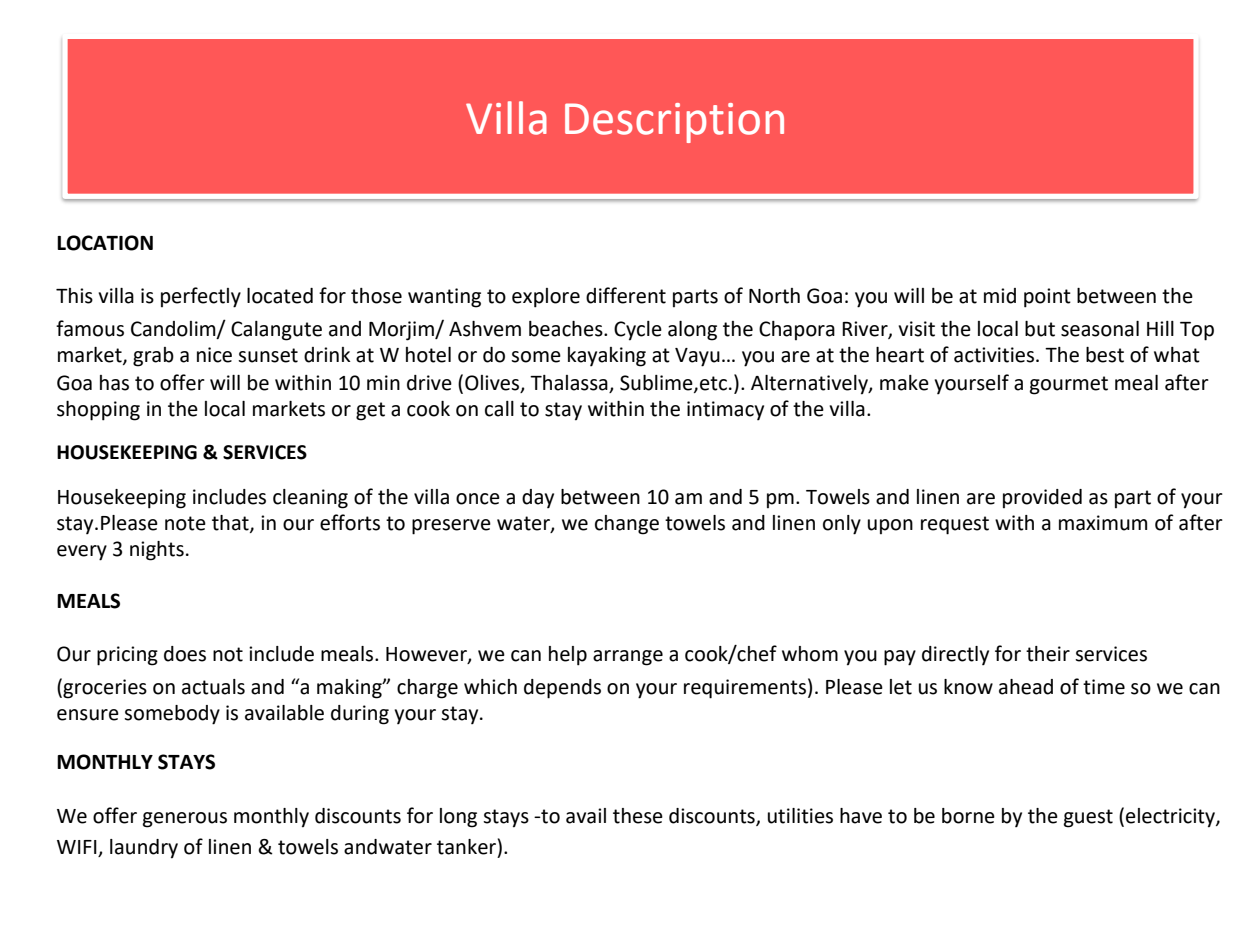
<style>
.page{position:relative;width:1260px;height:945px;background:#fff}
.page>*{position:absolute;margin:0;border:0;box-sizing:border-box;transform-origin:0 0}
.t1{font:48.82px "Calibri";color:#fff}
.t2{font:22.57px/25.9px "Calibri";color:#000;text-align:justify}
.t3{font:700 22.57px "Calibri";color:#000}
.t4{font:700 21.7px "Calibri";color:#000}
</style>
<div class="page">
<div style="left:65px;top:36px;width:1131px;height:160px;background:#ff5757"></div>
<div style="left:62px;top:34px;width:1137px;height:165px;border:5px solid #fff"></div>
<p class="t1" style="left:465px;top:98px;width:324px">Villa Description</p>
<p class="t3" style="left:56px;top:233px;width:99px">LOCATION</p>
<p class="t2" style="left:56px;top:285px;width:1138px">This villa is perfectly located for those wanting to explore different parts of North Goa: you will be at mid point between the</p>
<p class="t2" style="left:56px;top:318px;width:1160px">famous Candolim/ Calangute and Morjim/ Ashvem beaches. Cycle along the Chapora River, visit the local but seasonal Hill Top</p>
<p class="t2" style="left:56px;top:344px;width:1145px">market, grab a nice sunset drink at W hotel or do some kayaking at Vayu… you are at the heart of activities. The best of what</p>
<p class="t2" style="left:56px;top:371px;width:1154px">Goa has to offer will be within 10 min drive (Olives, Thalassa, Sublime,etc.). Alternatively, make yourself a gourmet meal after</p>
<p class="t2" style="left:56px;top:397px;width:817px">shopping in the local markets or get a cook on call to stay within the intimacy of the villa.</p>
<p class="t4" style="left:56px;top:442px;width:252px">HOUSEKEEPING &amp; SERVICES</p>
<p class="t2" style="left:56px;top:486px;width:1168px">Housekeeping includes cleaning of the villa once a day between 10 am and 5 pm. Towels and linen are provided as part of your stay.Please note that, in our efforts to preserve water, we change towels and linen only upon request with a maximum of after every 3 nights.</p>
<p class="t3" style="left:56px;top:591px;width:66px">MEALS</p>
<p class="t2" style="left:56px;top:643px;width:1093px">Our pricing does not include meals. However, we can help arrange a cook/chef whom you pay directly for their services</p>
<p class="t2" style="left:56px;top:676px;width:1166px">(groceries on actuals and “a making” charge which depends on your requirements). Please let us know ahead of time so we can</p>
<p class="t2" style="left:56px;top:702px;width:429px">ensure somebody is available during your stay.</p>
<p class="t3" style="left:56px;top:753px;width:161px">MONTHLY STAYS</p>
<p class="t2" style="left:56px;top:804px;width:1166px">We offer generous monthly discounts for long stays -to avail these discounts, utilities have to be borne by the guest (electricity,</p>
<p class="t2" style="left:56px;top:836px;width:454px">WIFI, laundry of linen &amp; towels andwater tanker).</p>
</div>
